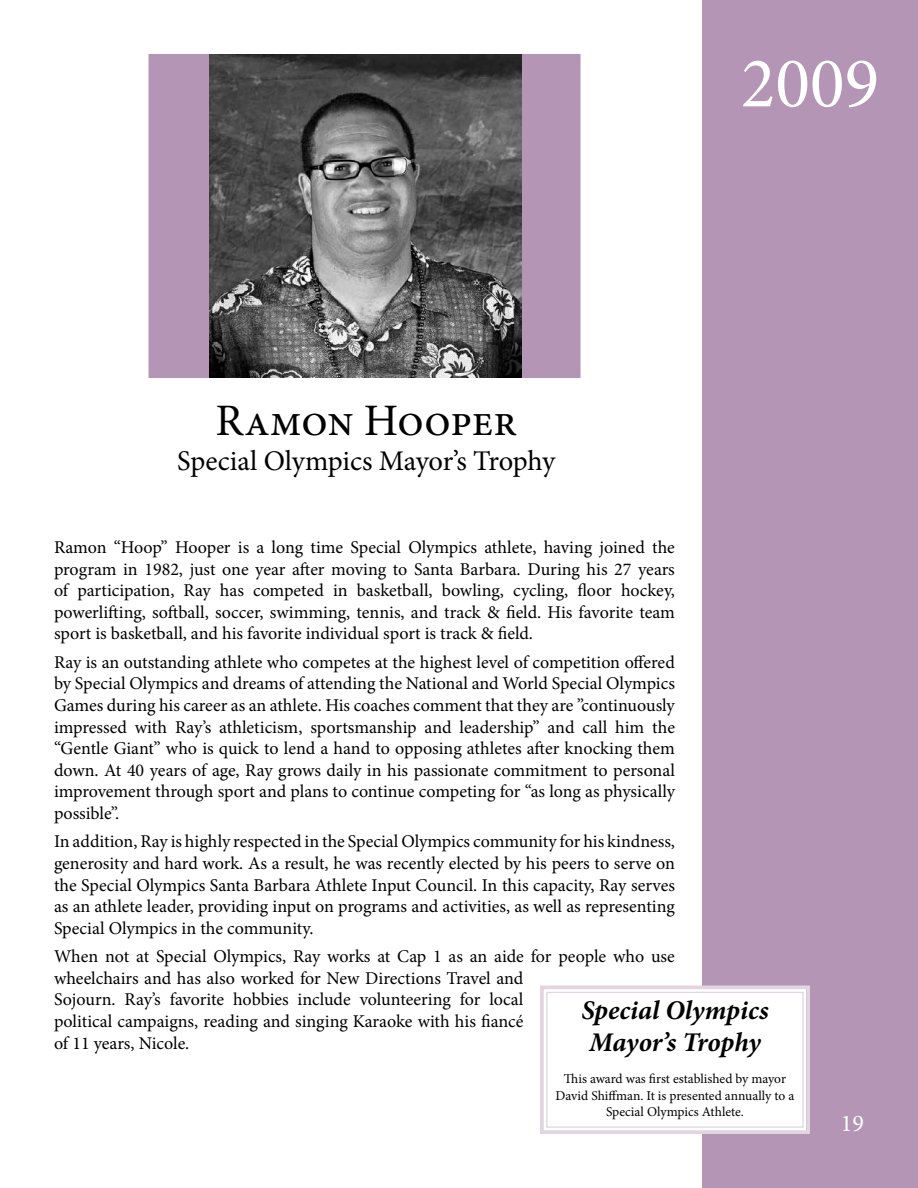
<style>
.page{position:relative;width:918px;height:1188px;background:#fff}
.page>*{position:absolute;margin:0;border:0;box-sizing:border-box;transform-origin:0 0}
.t1{font:72px "Minion Pro";color:#fff}
.t2{font:45px "Minion Pro";letter-spacing:-.005em;color:#000}
.t3{font:28.5px "Minion Pro";letter-spacing:-.015em;color:#000}
.t4{font:italic 700 27px/32.4px "Minion Pro";letter-spacing:-.005em;color:#000}
.t5{font:24px "Minion Pro";color:#fff}
.t6{font:18px/21.6px "Minion Pro";color:#000;text-align:justify}
.t7{font:13.5px/16.2px "Minion Pro";letter-spacing:-.005em;color:#000;text-align:center}
</style>
<div class="page">
<div style="left:702px;top:0;width:216px;height:1188px;background:#b495b5"></div>
<svg style="left:540px;top:985px;width:270px;height:149px"></svg>
<div style="left:546px;top:992px;width:258px;height:136px;border:1px solid #e1d5e1"></div>
<div style="left:148px;top:54px;width:432px;height:324px;background:#b495b5;border:2px solid #b495b5"></div>
<img style="left:209px;top:54px;width:313px;height:324px">
<h2 class="t2" style="left:215px;top:391px;width:303px">Ramon Hooper</h2>
<h3 class="t3" style="left:177px;top:441px;width:380px">Special Olympics Mayor’s Trophy</h3>
<h1 class="t1" style="left:741px;top:35px;width:140px">2009</h1>
<p class="t6" style="left:54px;top:537px;width:623px">Ramon “Hoop” Hooper is a long time Special Olympics athlete, having joined the program in 1982, just one year after moving to Santa Barbara. During his 27 years of participation, Ray has competed in basketball, bowling, cycling, floor hockey, powerlifting, softball, soccer, swimming, tennis, and track &amp; field. His favorite team sport is basketball, and his favorite individual sport is track &amp; field.</p>
<p class="t6" style="left:54px;top:651px;width:623px">Ray is an outstanding athlete who competes at the highest level of competition offered by Special Olympics and dreams of attending the National and World Special Olympics Games during his career as an athlete. His coaches comment that they are ”continuously impressed with Ray’s athleticism, sportsmanship and leadership” and call him the “Gentle Giant” who is quick to lend a hand to opposing athletes after knocking them down. At 40 years of age, Ray grows daily in his passionate commitment to personal improvement through sport and plans to continue competing for “as long as physically possible”.</p>
<p class="t6" style="left:54px;top:831px;width:623px">In addition, Ray is highly respected in the Special Olympics community for his kindness, generosity and hard work. As a result, he was recently elected by his peers to serve on the Special Olympics Santa Barbara Athlete Input Council. In this capacity, Ray serves as an athlete leader, providing input on programs and activities, as well as representing Special Olympics in the community.</p>
<p class="t6" style="left:54px;top:946px;width:622px;text-align:left">When not at Special Olympics, Ray works at Cap 1 as an aide for people who use wheelchairs and has also worked for New Directions Travel and<br>Sojourn. Ray’s favorite hobbies include volunteering for local<br>political campaigns, reading and singing Karaoke with his fiancé<br>of 11 years, Nicole.</p>
<h3 class="t4" style="left:581px;top:993px;width:189px">Special Olympics<br>Mayor’s Trophy</h3>
<p class="t7" style="left:556px;top:1071px;width:240px">This award was first established by mayor<br>David Shiffman. It is presented annually to a<br>Special Olympics Athlete.</p>
<h3 class="t5" style="left:841px;top:1107px;width:25px">19</h3>
</div>
